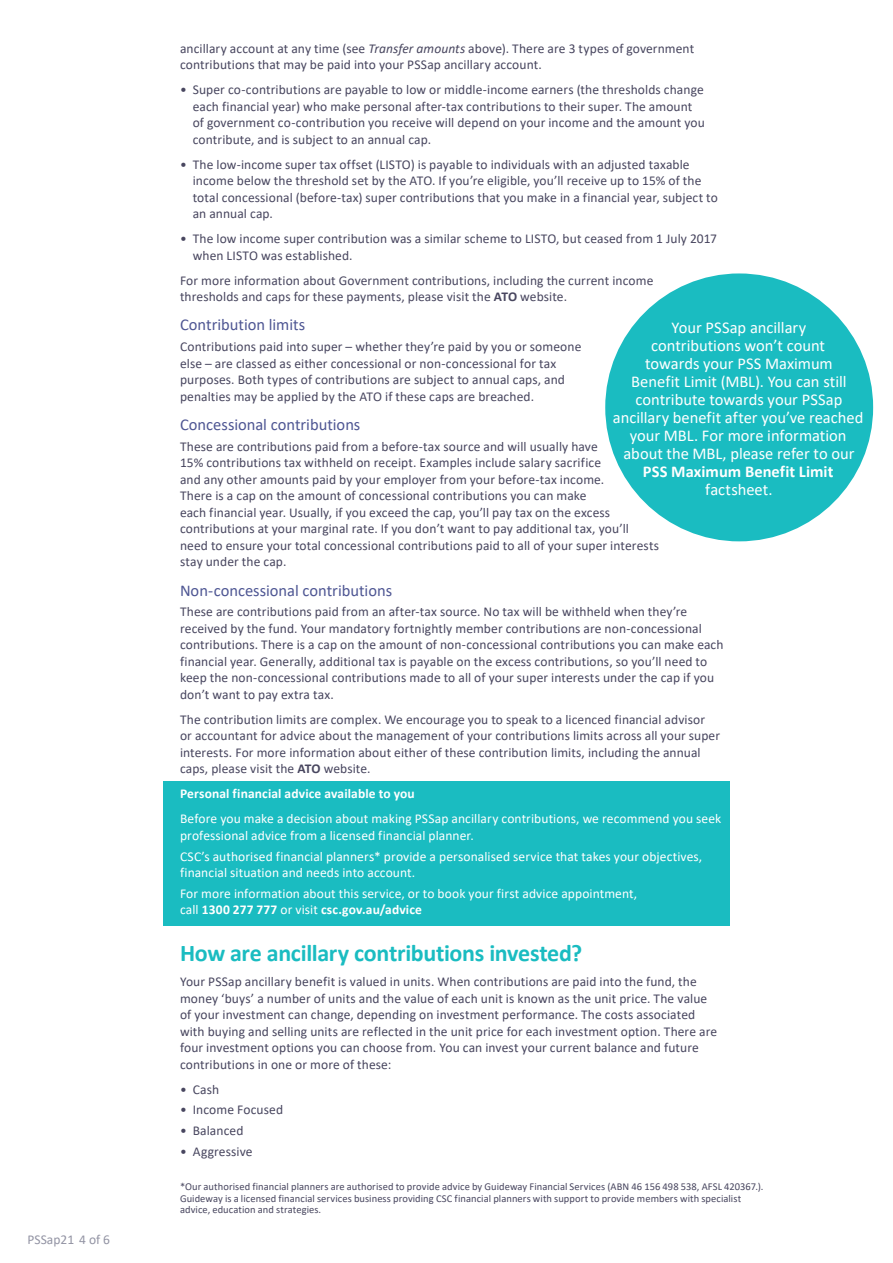
<style>
.page{position:relative;width:893px;height:1263px;background:#fff}
.page>*{position:absolute;margin:0;border:0;box-sizing:border-box;transform-origin:0 0}
.t1{font:700 24px "Calibri";letter-spacing:-.015em;color:#1abcc1}
.t2{font:16.5px/18px "Calibri";color:#fff;text-align:center}
.t3{font:16.5px "Calibri";color:#4e5693}
.t4{font:700 16.5px "Calibri";color:#fff}
.t5{font:13.5px/16.5px "Calibri";letter-spacing:.005em;color:#48465f}
.t6{font:13.5px/16.5px "Calibri";letter-spacing:.01em;color:#fff}
.t7{font:700 13.5px "Calibri";letter-spacing:.01em;color:#fff}
.t8{font:13.5px "Calibri";color:#9394a4}
.t9{font:10.5px/11.6px "Calibri";letter-spacing:.005em;color:#48465f}
.s1{font-style:italic}
.s2{font-weight:700}
</style>
<div class="page">
<div style="left:163px;top:782px;width:567px;height:144px;background:#1abcc1"></div>
<div style="left:605px;top:273px;width:268px;height:268px;background:#1abcc1;border-radius:50%"></div>
<p class="t8" style="left:28px;top:1230px;width:84px">PSSap21 4 of 6</p>
<p class="t5" style="left:180px;top:40px;width:516px">ancillary account at any time (see <span class="s1">Transfer amounts</span> above). There are 3 types of government contributions that may be paid into your PSSap ancillary account.</p>
<p class="t5" style="left:193px;top:81px;width:514px;text-indent:-13px">• Super co-contributions are payable to low or middle-income earners (the thresholds change each financial year) who make personal after-tax contributions to their super. The amount of government co-contribution you receive will depend on your income and the amount you contribute, and is subject to an annual cap.</p>
<p class="t5" style="left:193px;top:156px;width:527px;text-indent:-13px">• The low-income super tax offset (LISTO) is payable to individuals with an adjusted taxable income below the threshold set by the ATO. If you’re eligible, you’ll receive up to 15% of the total concessional (before-tax) super contributions that you make in a financial year, subject to an annual cap.</p>
<p class="t5" style="left:193px;top:230px;width:526px;text-indent:-13px">• The low income super contribution was a similar scheme to LISTO, but ceased from 1 July 2017 when LISTO was established.</p>
<p class="t5" style="left:180px;top:272px;width:475px">For more information about Government contributions, including the current income thresholds and caps for these payments, please visit the <span class="s2">ATO</span> website.</p>
<p class="t3" style="left:180px;top:313px;width:127px">Contribution limits</p>
<p class="t5" style="left:180px;top:338px;width:403px">Contributions paid into super – whether they’re paid by you or someone else – are classed as either concessional or non-concessional for tax purposes. Both types of contributions are subject to annual caps, and penalties may be applied by the ATO if these caps are breached.</p>
<p class="t3" style="left:180px;top:413px;width:182px">Concessional contributions</p>
<p class="t5" style="left:180px;top:438px;width:481px">These are contributions paid from a before-tax source and will usually have<br>15% contributions tax withheld on receipt. Examples include salary sacrifice<br>and any other amounts paid by your employer from your before-tax income.<br>There is a cap on the amount of concessional contributions you can make<br>each financial year. Usually, if you exceed the cap, you’ll pay tax on the excess contributions at your marginal rate. If you don’t want to pay additional tax, you’ll need to ensure your total concessional contributions paid to all of your super interests stay under the cap.</p>
<p class="t3" style="left:180px;top:579px;width:214px">Non-concessional contributions</p>
<p class="t5" style="left:180px;top:603px;width:545px">These are contributions paid from an after-tax source. No tax will be withheld when they’re received by the fund. Your mandatory fortnightly member contributions are non-concessional contributions. There is a cap on the amount of non-concessional contributions you can make each financial year. Generally, additional tax is payable on the excess contributions, so you’ll need to keep the non-concessional contributions made to all of your super interests under the cap if you don’t want to pay extra tax.</p>
<p class="t5" style="left:180px;top:711px;width:542px">The contribution limits are complex. We encourage you to speak to a licenced financial advisor or accountant for advice about the management of your contributions limits across all your super interests. For more information about either of these contribution limits, including the annual caps, please visit the <span class="s2">ATO</span> website.</p>
<p class="t7" style="left:180px;top:784px;width:236px">Personal financial advice available to you</p>
<p class="t6" style="left:180px;top:810px;width:543px">Before you make a decision about making PSSap ancillary contributions, we recommend you seek professional advice from a licensed financial planner.</p>
<p class="t6" style="left:180px;top:847px;width:524px">CSC’s authorised financial planners* provide a personalised service that takes your objectives, financial situation and needs into account.</p>
<p class="t6" style="left:180px;top:885px;width:459px">For more information about this service, or to book your first advice appointment, call <span class="s2">1300 277 777</span> or visit <span class="s2">csc.gov.au/advice</span></p>
<h1 class="t1" style="left:180px;top:936px;width:404px">How are ancillary contributions invested?</h1>
<p class="t5" style="left:180px;top:973px;width:539px">Your PSSap ancillary benefit is valued in units. When contributions are paid into the fund, the money ‘buys’ a number of units and the value of each unit is known as the unit price. The value of your investment can change, depending on investment performance. The costs associated with buying and selling units are reflected in the unit price for each investment option. There are four investment options you can choose from. You can invest your current balance and future contributions in one or more of these:</p>
<p class="t5" style="left:180px;top:1080px;width:41px">• Cash</p>
<p class="t5" style="left:180px;top:1101px;width:105px">• Income Focused</p>
<p class="t5" style="left:180px;top:1122px;width:65px">• Balanced</p>
<p class="t5" style="left:180px;top:1143px;width:74px">• Aggressive</p>
<p class="t2" style="left:613px;top:318px;width:252px">Your PSSap ancillary<br>contributions won’t count<br>towards your PSS Maximum<br>Benefit Limit (MBL). You can still contribute towards your PSSap ancillary benefit after you’ve reached your MBL. For more information about the MBL, please refer to our</p>
<p class="t4" style="left:643px;top:459px;width:192px">PSS Maximum Benefit Limit</p>
<p class="t2" style="left:705px;top:480px;width:69px">factsheet.</p>
<p class="t9" style="left:180px;top:1180px;width:585px">*Our authorised financial planners are authorised to provide advice by Guideway Financial Services (ABN 46 156 498 538, AFSL 420367.).<br>Guideway is a licensed financial services business providing CSC financial planners with support to provide members with specialist advice, education and strategies.</p>
</div>
